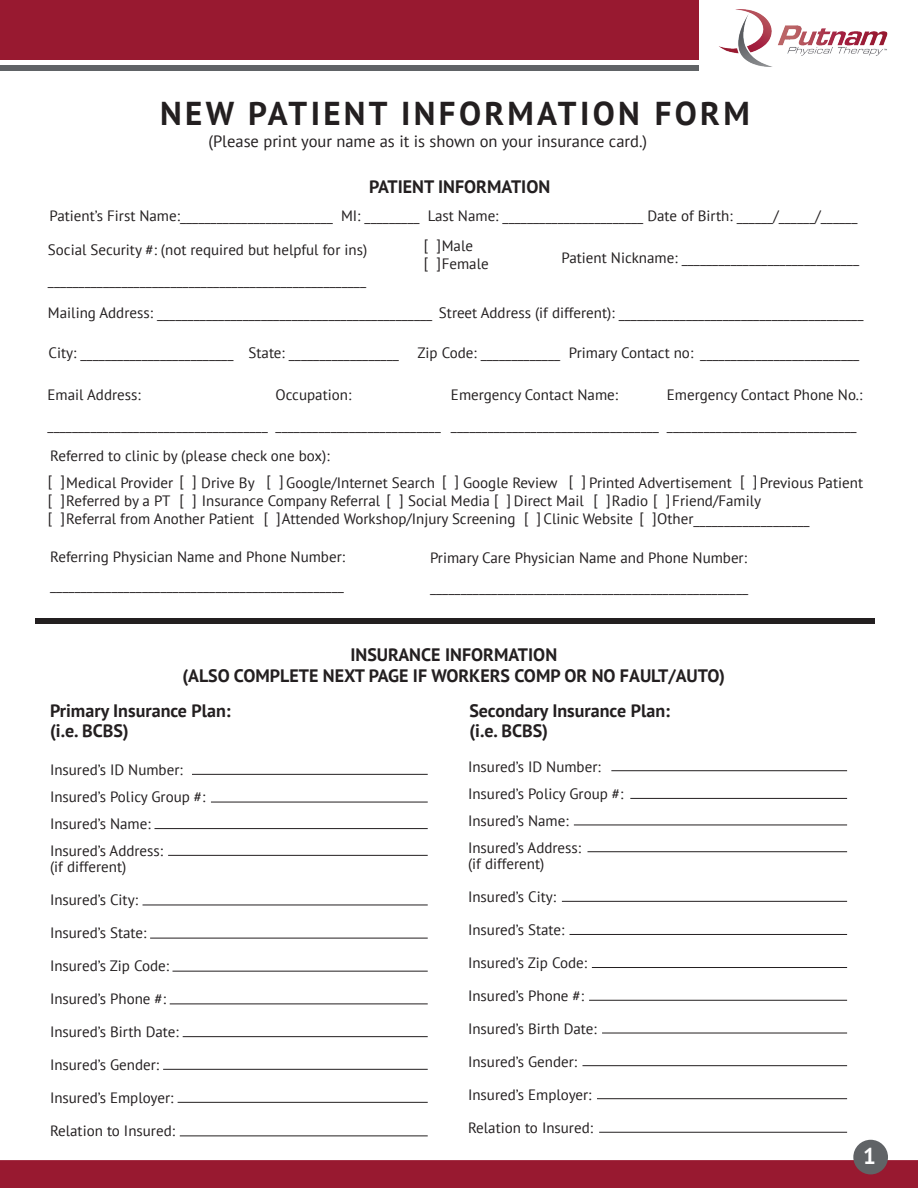
<style>
.page{position:relative;width:918px;height:1188px;background:#fff}
.page>*{position:absolute;margin:0;border:0;box-sizing:border-box;transform-origin:0 0}
.t1{font:700 33px "PT Sans";letter-spacing:.1em;color:#231f20}
.t2{font:700 22.65px "PT Sans";color:#fff}
.t3{font:700 18px/19.5px "PT Sans";color:#231f20}
.t4{font:16.5px "PT Sans";color:#231f20}
.t5{font:15px/27px "PT Sans";color:#231f20}
</style>
<div class="page">
<hr style="left:192px;top:774px;width:236px;height:1px;background:#231f20">
<hr style="left:168px;top:855px;width:260px;height:1px;background:#231f20">
<hr style="left:143px;top:905px;width:285px;height:1px;background:#231f20">
<hr style="left:150px;top:938px;width:278px;height:1px;background:#231f20">
<hr style="left:163px;top:1069px;width:265px;height:1px;background:#231f20">
<hr style="left:178px;top:1102px;width:250px;height:1px;background:#231f20">
<hr style="left:180px;top:1135px;width:248px;height:1px;background:#231f20">
<hr style="left:173px;top:971px;width:255px;height:1px;background:#231f20">
<hr style="left:170px;top:1004px;width:258px;height:1px;background:#231f20">
<hr style="left:183px;top:1036px;width:245px;height:1px;background:#231f20">
<hr style="left:154px;top:828px;width:274px;height:1px;background:#231f20">
<hr style="left:211px;top:802px;width:217px;height:1px;background:#231f20">
<hr style="left:611px;top:770px;width:236px;height:1px;background:#231f20">
<hr style="left:587px;top:851px;width:260px;height:1px;background:#231f20">
<hr style="left:562px;top:901px;width:285px;height:1px;background:#231f20">
<hr style="left:569px;top:934px;width:278px;height:1px;background:#231f20">
<hr style="left:582px;top:1065px;width:265px;height:1px;background:#231f20">
<hr style="left:597px;top:1098px;width:250px;height:1px;background:#231f20">
<hr style="left:599px;top:1132px;width:248px;height:1px;background:#231f20">
<hr style="left:592px;top:967px;width:255px;height:1px;background:#231f20">
<hr style="left:589px;top:1000px;width:258px;height:1px;background:#231f20">
<hr style="left:602px;top:1033px;width:245px;height:1px;background:#231f20">
<hr style="left:574px;top:825px;width:273px;height:1px;background:#231f20">
<hr style="left:630px;top:798px;width:217px;height:1px;background:#231f20">
<div style="left:35px;top:619px;width:840px;height:5px;background:#231f20"></div>
<div style="left:0;top:1160px;width:918px;height:28px;background:#981930"></div>
<div style="left:853px;top:1140px;width:35px;height:34px;background:#606366;border-radius:50%"></div>
<div style="left:0;top:0;width:699px;height:59px;background:#981930"></div>
<div style="left:0;top:65px;width:699px;height:6px;background:#606366"></div>
<img style="left:719px;top:9px;width:169px;height:58px">
<h1 class="t1" style="left:160px;top:92px;width:591px">NEW PATIENT INFORMATION FORM</h1>
<p class="t4" style="left:208px;top:131px;width:440px">(Please print your name as it is shown on your insurance card.)</p>
<p class="t3" style="left:369px;top:177px;width:183px">PATIENT INFORMATION</p>
<p class="t5" style="left:50px;top:202px;width:809px">Patient’s First Name:_________________________ MI: _________ Last Name: _______________________ Date of Birth: ______/______/______</p>
<p class="t5" style="left:48px;top:234px;width:321px;line-height:30px">Social Security #: (not required but helpful for ins) ____________________________________________________</p>
<p class="t5" style="left:48px;top:299px;width:817px">Mailing Address: _____________________________________________ Street Address (if different): ________________________________________</p>
<p class="t5" style="left:49px;top:339px;width:812px">City: _________________________ State: __________________ Zip Code: _____________ Primary Contact no: __________________________</p>
<p class="t5" style="left:48px;top:379px;width:222px;line-height:30px">Email Address: ____________________________________</p>
<p class="t5" style="left:66px;top:442px;width:265px;text-indent:-16px">Referred to clinic by (please check one box):<br>Medical Provider [ ] Drive By</p>
<p class="t5" style="left:424px;top:237px;width:66px;line-height:18px">[ ]Male<br>[ ]Female</p>
<p class="t5" style="left:562px;top:244px;width:299px">Patient Nickname: _____________________________</p>
<p class="t5" style="left:276px;top:379px;width:167px;line-height:30px">Occupation: ___________________________</p>
<p class="t5" style="left:451px;top:379px;width:210px;line-height:30px">Emergency Contact Name: __________________________________</p>
<p class="t5" style="left:667px;top:379px;width:197px;line-height:30px">Emergency Contact Phone No.: _______________________________</p>
<p class="t5" style="left:48px;top:467px;width:19px">[ ]</p>
<p class="t5" style="left:267px;top:469px;width:170px">[ ] Google/Internet Search</p>
<p class="t5" style="left:442px;top:469px;width:117px">[ ] Google Review</p>
<p class="t5" style="left:569px;top:469px;width:164px">[ ] Printed Advertisement</p>
<p class="t5" style="left:740px;top:469px;width:124px">[ ] Previous Patient</p>
<p class="t5" style="left:48px;top:487px;width:124px">[ ]Referred by a PT</p>
<p class="t5" style="left:179px;top:487px;width:406px">[ ] Insurance Company Referral [ ] Social Media [ ] Direct Mail</p>
<p class="t5" style="left:594px;top:487px;width:169px">[ ]Radio [ ]Friend/Family</p>
<p class="t5" style="left:48px;top:505px;width:208px">[ ]Referral from Another Patient</p>
<p class="t5" style="left:264px;top:505px;width:253px">[ ]Attended Workshop/Injury Screening</p>
<p class="t5" style="left:524px;top:505px;width:287px">[ ]Clinic Website [ ]Other___________________</p>
<p class="t5" style="left:50px;top:542px;width:296px;line-height:28.5px">Referring Physician Name and Phone Number: ________________________________________________</p>
<p class="t5" style="left:430px;top:544px;width:320px;line-height:28.5px">Primary Care Physician Name and Phone Number: ____________________________________________________</p>
<p class="t3" style="left:183px;top:644px;width:544px;line-height:21px;text-align:center">INSURANCE INFORMATION<br>(ALSO COMPLETE NEXT PAGE IF WORKERS COMP OR NO FAULT/AUTO)</p>
<p class="t3" style="left:50px;top:701px;width:182px">Primary Insurance Plan: (i.e. BCBS)</p>
<p class="t5" style="left:50px;top:756px;width:157px">Insured’s ID Number:<br>Insured’s Policy Group #:<br>Insured’s Name:<br>Insured’s Address:</p>
<p class="t5" style="left:50px;top:853px;width:78px">(if different)</p>
<p class="t5" style="left:50px;top:886px;width:90px">Insured’s City:</p>
<p class="t5" style="left:50px;top:919px;width:98px">Insured’s State:</p>
<p class="t5" style="left:50px;top:952px;width:121px">Insured’s Zip Code:</p>
<p class="t5" style="left:50px;top:985px;width:117px">Insured’s Phone #:</p>
<p class="t5" style="left:50px;top:1018px;width:130px">Insured’s Birth Date:</p>
<p class="t5" style="left:50px;top:1051px;width:111px">Insured’s Gender:</p>
<p class="t5" style="left:50px;top:1084px;width:125px">Insured’s Employer:</p>
<p class="t5" style="left:50px;top:1117px;width:127px">Relation to Insured:</p>
<p class="t3" style="left:469px;top:701px;width:202px">Secondary Insurance Plan: (i.e. BCBS)</p>
<p class="t5" style="left:468px;top:753px;width:157px">Insured’s ID Number:<br>Insured’s Policy Group #:<br>Insured’s Name:<br>Insured’s Address:</p>
<p class="t5" style="left:468px;top:850px;width:78px">(if different)</p>
<p class="t5" style="left:468px;top:883px;width:90px">Insured’s City:</p>
<p class="t5" style="left:468px;top:916px;width:98px">Insured’s State:</p>
<p class="t5" style="left:468px;top:949px;width:121px">Insured’s Zip Code:</p>
<p class="t5" style="left:468px;top:982px;width:117px">Insured’s Phone #:</p>
<p class="t5" style="left:468px;top:1015px;width:130px">Insured’s Birth Date:</p>
<p class="t5" style="left:468px;top:1048px;width:111px">Insured’s Gender:</p>
<p class="t5" style="left:468px;top:1081px;width:125px">Insured’s Employer:</p>
<p class="t5" style="left:468px;top:1114px;width:127px">Relation to Insured:</p>
<h2 class="t2" style="left:863px;top:1141px;width:14px">1</h2>
</div>
